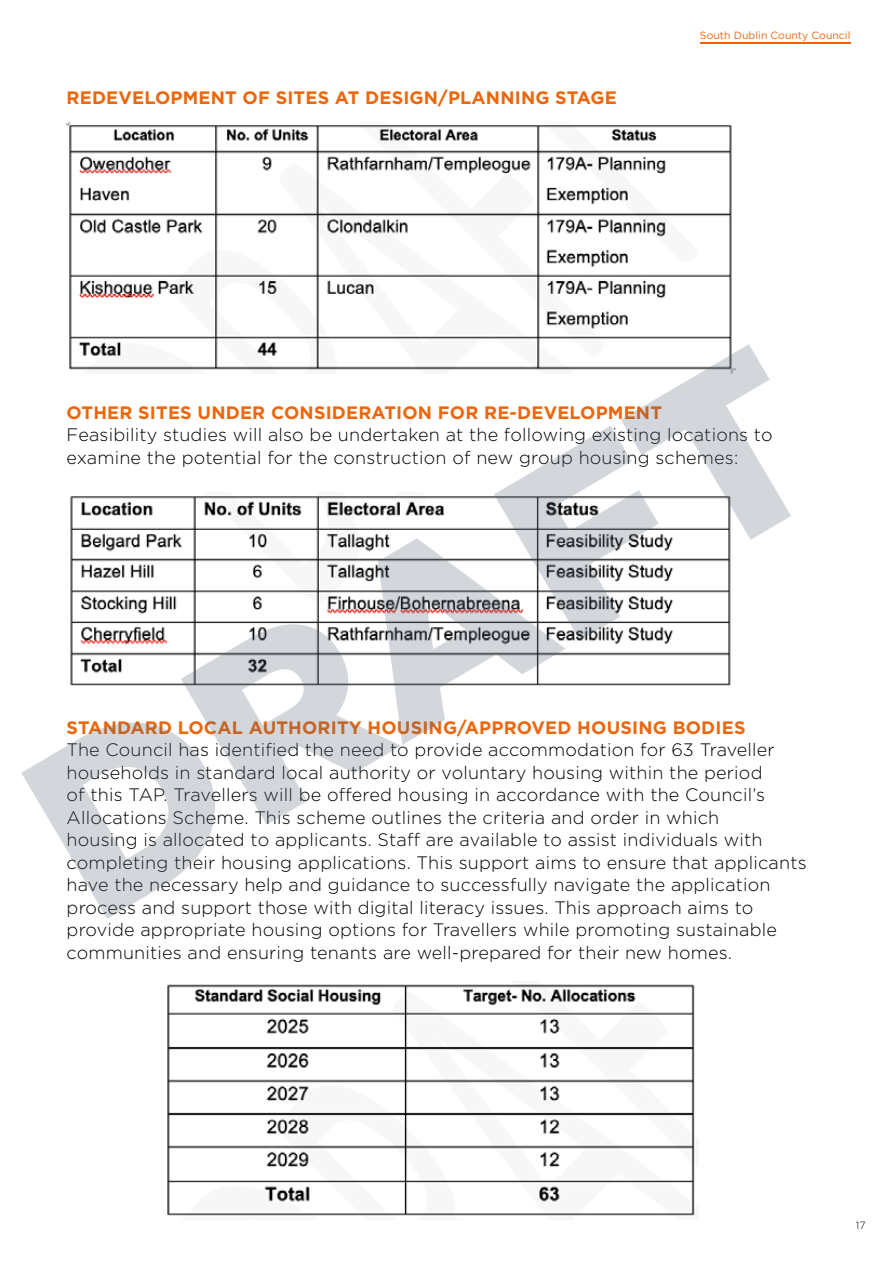
<style>
.page{position:relative;width:893px;height:1263px;background:#fff}
.page>*{position:absolute;margin:0;border:0;box-sizing:border-box;transform-origin:0 0}
.t1{font:300 18px/22.5px "Gotham";letter-spacing:.01em;color:#000}
.t2{font:700 18px "Gotham";letter-spacing:.01em;color:#ec660d}
.t3{font:10.5px "Gotham";color:#ec660d}
.t4{font:300 10.5px "Gotham";color:#000}
</style>
<div class="page">
<hr style="left:700px;top:43px;width:150px;height:1px;background:#ec6608">
<img style="left:67px;top:123px;width:665px;height:221px">
<img style="left:167px;top:984px;width:528px;height:232px">
<svg style="left:21px;top:344px;width:770px;height:575px"></svg>
<p class="t2" style="left:67px;top:85px;width:552px">REDEVELOPMENT OF SITES AT DESIGN/PLANNING STAGE</p>
<p class="t3" style="left:700px;top:29px;width:152px">South Dublin County Council</p>
<p class="t2" style="left:67px;top:400px;width:597px">OTHER SITES UNDER CONSIDERATION FOR RE-DEVELOPMENT</p>
<p class="t1" style="left:67px;top:423px;width:707px">Feasibility studies will also be undertaken at the following existing locations to examine the potential for the construction of new group housing schemes:</p>
<p class="t2" style="left:67px;top:715px;width:680px">STANDARD LOCAL AUTHORITY HOUSING/APPROVED HOUSING BODIES</p>
<p class="t1" style="left:67px;top:738px;width:742px">The Council has identified the need to provide accommodation for 63 Traveller households in standard local authority or voluntary housing within the period<br>of this TAP. Travellers will be offered housing in accordance with the Council’s Allocations Scheme. This scheme outlines the criteria and order in which<br>housing is allocated to applicants. Staff are available to assist individuals with completing their housing applications. This support aims to ensure that applicants have the necessary help and guidance to successfully navigate the application process and support those with digital literacy issues. This approach aims to provide appropriate housing options for Travellers while promoting sustainable communities and ensuring tenants are well-prepared for their new homes.</p>
<p class="t4" style="left:856px;top:1218px;width:11px">17</p>
</div>
